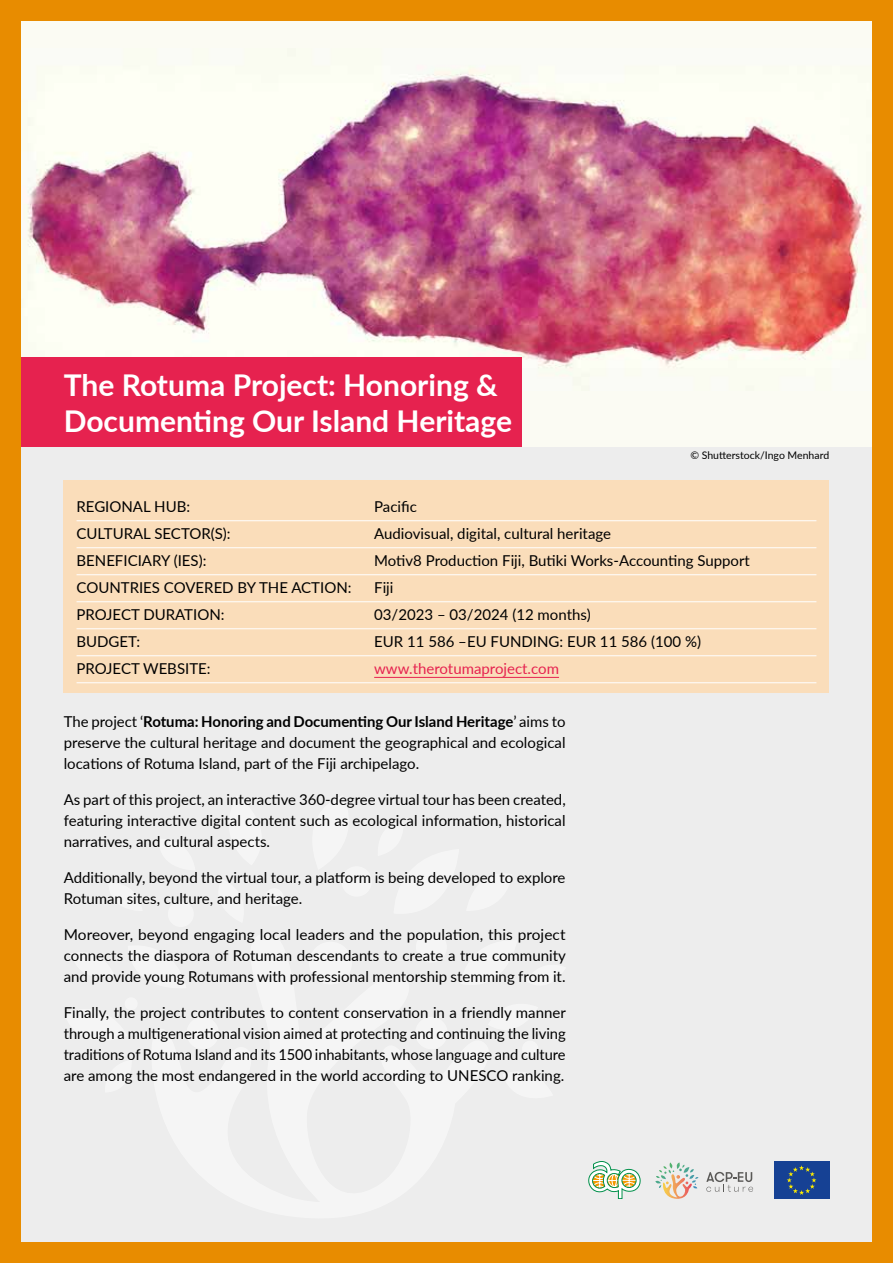
<style>
.page{position:relative;width:893px;height:1263px;background:#e88c00}
.page>*{position:absolute;margin:0;border:0;box-sizing:border-box;transform-origin:0 0}
.t1{font:700 30px/36px "Lato";color:#fff}
.t2{font:15px/21px "Lato";color:#000;text-align:justify}
.t3{font:15px "Lato";color:#e6224f}
.t4{font:10.5px "Lato";color:#000}
.s1{font-weight:700}
</style>
<div class="page">
<div style="left:21px;top:21px;width:851px;height:1221px;background:#ededed"></div>
<div style="left:21px;top:21px;width:851px;height:425px;background:#fbfbf3"></div>
<img style="left:28px;top:74px;width:838px;height:293px">
<div style="left:187px;top:1017px;width:32px;height:32px;background:#f5f5f5;border-radius:50%"></div>
<div style="left:309px;top:942px;width:43px;height:42px;background:#f5f5f5;border-radius:50%"></div>
<div style="left:415px;top:1017px;width:33px;height:32px;background:#f5f5f5;border-radius:50%"></div>
<div style="left:265px;top:888px;width:18px;height:18px;background:#f5f5f5;border-radius:50%"></div>
<div style="left:168px;top:901px;width:26px;height:26px;background:#f5f5f5;border-radius:50%"></div>
<div style="left:125px;top:997px;width:13px;height:13px;background:#f5f5f5;border-radius:50%"></div>
<div style="left:416px;top:932px;width:31px;height:30px;background:#f5f5f5;border-radius:50%"></div>
<div style="left:341px;top:866px;width:31px;height:31px;background:#f5f5f5;border-radius:50%"></div>
<div style="left:522px;top:1041px;width:16px;height:16px;background:#f5f5f5;border-radius:50%"></div>
<div style="left:64px;top:480px;width:765px;height:213px;background:#faddba"></div>
<hr style="left:77px;top:520px;width:739px;height:1px;background:#fff">
<hr style="left:77px;top:547px;width:739px;height:1px;background:#fff">
<hr style="left:77px;top:574px;width:739px;height:1px;background:#fff">
<hr style="left:77px;top:601px;width:739px;height:1px;background:#fff">
<hr style="left:77px;top:628px;width:739px;height:1px;background:#fff">
<hr style="left:77px;top:655px;width:739px;height:1px;background:#fff">
<hr style="left:77px;top:682px;width:739px;height:1px;background:#fff">
<hr style="left:374px;top:677px;width:185px;height:1px;background:#e6224f">
<div style="left:21px;top:357px;width:501px;height:89px;background:#e6224f"></div>
<svg style="left:588px;top:1161px;width:52px;height:38px"></svg>
<div style="left:774px;top:1162px;width:55px;height:37px;background:#164194"></div>
<svg style="left:787px;top:1165px;width:29px;height:30px"></svg>
<svg style="left:655px;top:1162px;width:43px;height:37px"></svg>
<svg style="left:706px;top:1172px;width:47px;height:20px"></svg>
<h1 class="t1" style="left:64px;top:366px;width:450px">The Rotuma Project: Honoring &amp;<br>Documenting Our Island Heritage</h1>
<p class="t4" style="left:690px;top:448px;width:140px">© Shutterstock/Ingo Menhard</p>
<p class="t2" style="left:77px;top:495px;width:115px">REGIONAL HUB:</p>
<p class="t2" style="left:374px;top:495px;width:44px">Pacific</p>
<p class="t2" style="left:77px;top:522px;width:156px">CULTURAL SECTOR(S):</p>
<p class="t2" style="left:374px;top:522px;width:238px">Audiovisual, digital, cultural heritage</p>
<p class="t2" style="left:77px;top:549px;width:131px">BENEFICIARY (IES):</p>
<p class="t2" style="left:374px;top:549px;width:377px">Motiv8 Production Fiji, Butiki Works-Accounting Support</p>
<p class="t2" style="left:77px;top:576px;width:277px">COUNTRIES COVERED BY THE ACTION:</p>
<p class="t2" style="left:374px;top:576px;width:21px">Fiji</p>
<p class="t2" style="left:77px;top:603px;width:149px">PROJECT DURATION:</p>
<p class="t2" style="left:374px;top:603px;width:218px">03/2023 – 03/2024 (12 months)</p>
<p class="t2" style="left:77px;top:630px;width:65px">BUDGET:</p>
<p class="t2" style="left:374px;top:630px;width:328px">EUR 11 586 –EU FUNDING: EUR 11 586 (100 %)</p>
<p class="t2" style="left:77px;top:657px;width:136px">PROJECT WEBSITE:</p>
<p class="t3" style="left:374px;top:658px;width:186px">www.therotumaproject.com</p>
<p class="t2" style="left:64px;top:710px;width:503px">The project ‘<span class="s1">Rotuma: Honoring and Documenting Our Island Heritage</span>’ aims to preserve the cultural heritage and document the geographical and ecological locations of Rotuma Island, part of the Fiji archipelago.</p>
<p class="t2" style="left:64px;top:788px;width:503px">As part of this project, an interactive 360-degree virtual tour has been created, featuring interactive digital content such as ecological information, historical narratives, and cultural aspects.</p>
<p class="t2" style="left:64px;top:866px;width:503px">Additionally, beyond the virtual tour, a platform is being developed to explore<br>Rotuman sites, culture, and heritage.</p>
<p class="t2" style="left:64px;top:923px;width:504px">Moreover, beyond engaging local leaders and the population, this project connects the diaspora of Rotuman descendants to create a true community and provide young Rotumans with professional mentorship stemming from it.</p>
<p class="t2" style="left:64px;top:1001px;width:504px">Finally, the project contributes to content conservation in a friendly manner through a multigenerational vision aimed at protecting and continuing the living traditions of Rotuma Island and its 1500 inhabitants, whose language and culture are among the most endangered in the world according to UNESCO ranking.</p>
</div>
